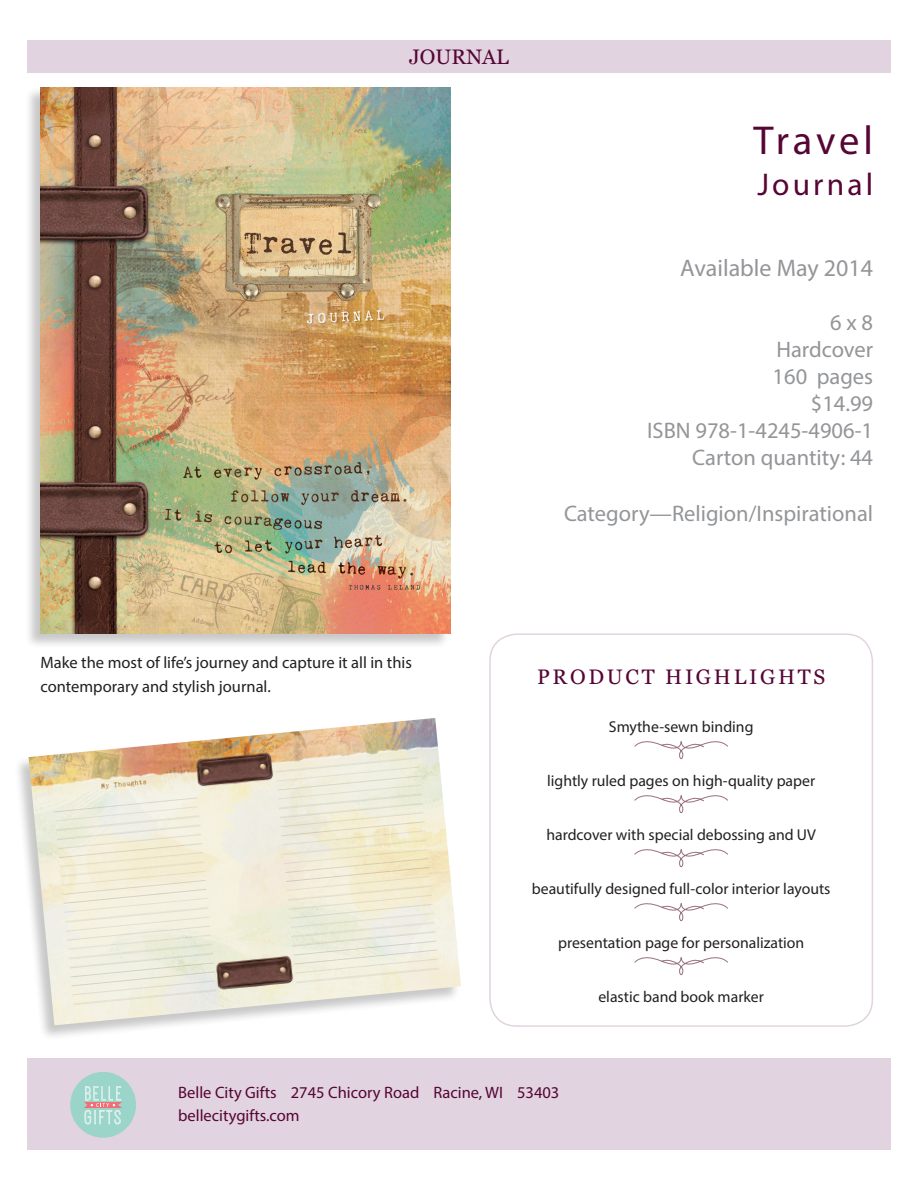
<style>
.page{position:relative;width:918px;height:1188px;background:#fff}
.page>*{position:absolute;margin:0;border:0;box-sizing:border-box;transform-origin:0 0}
.t1{font:40.5px "Myriad Pro";letter-spacing:.09em;color:#560534}
.t2{font:31.5px "Myriad Pro";letter-spacing:.1em;color:#560534}
.t3{font:24px "Myriad Pro";color:#939598}
.Product_body_copy{font:22.5px "Myriad Pro";color:#939598}
.t4{font:21px "Georgia";letter-spacing:.13em;color:#560534}
.t5{font:21px "Georgia";color:#560534}
.Copy_under_product{font:16.5px/24px "Myriad Pro";color:#231f20}
.t6{font:16.5px "Myriad Pro";color:#560534}
.t7{font:15.75px "Myriad Pro";color:#231f20}
</style>
<div class="page">
<div style="left:27px;top:1059px;width:864px;height:91px;background:#e1d3e0"></div>
<div style="left:27px;top:40px;width:864px;height:32px;background:#e1d3e0"></div>
<svg style="left:634px;top:741px;width:94px;height:18px"></svg>
<svg style="left:634px;top:795px;width:94px;height:18px"></svg>
<svg style="left:634px;top:849px;width:94px;height:18px"></svg>
<svg style="left:634px;top:903px;width:94px;height:18px"></svg>
<svg style="left:634px;top:957px;width:94px;height:18px"></svg>
<div style="left:489px;top:633px;width:384px;height:394px;border:2px solid #e1d3e0;border-radius:27px"></div>
<div style="left:70px;top:1072px;width:66px;height:66px;background:#9bd5c9;border-radius:50%"></div>
<svg style="left:84px;top:1086px;width:38px;height:38px"></svg>
<div style="left:25px;top:87px;width:426px;height:562px;background:#231f20;opacity:.25"></div>
<img style="left:40px;top:87px;width:410px;height:546px">
<div style="left:13px;top:718px;width:448px;height:323px;background:#231f20;opacity:.25"></div>
<img style="left:29px;top:718px;width:432px;height:307px">
<p class="t5" style="left:409px;top:44px;width:102px">JOURNAL</p>
<p class="t1" style="left:753px;top:116px;width:121px">Travel</p>
<p class="t2" style="left:757px;top:165px;width:117px">Journal</p>
<p class="t3" style="left:680px;top:253px;width:194px">Available May 2014</p>
<p class="Product_body_copy" style="left:830px;top:309px;width:45px">6 x 8</p>
<p class="Product_body_copy" style="left:776px;top:336px;width:98px">Hardcover</p>
<p class="Product_body_copy" style="left:773px;top:363px;width:102px">160 pages</p>
<p class="Product_body_copy" style="left:811px;top:390px;width:64px">$14.99</p>
<p class="Product_body_copy" style="left:647px;top:417px;width:227px">ISBN 978-1-4245-4906-1</p>
<p class="Product_body_copy" style="left:692px;top:444px;width:182px">Carton quantity: 44</p>
<p class="Product_body_copy" style="left:564px;top:499px;width:311px">Category—Religion/Inspirational</p>
<p class="Copy_under_product" style="left:40px;top:650px;width:373px">Make the most of life’s journey and capture it all in this contemporary and stylish journal.</p>
<p class="t4" style="left:537px;top:665px;width:290px">PRODUCT HIGHLIGHTS</p>
<p class="t7" style="left:609px;top:717px;width:146px">Smythe-sewn binding</p>
<p class="t7" style="left:547px;top:771px;width:270px">lightly ruled pages on high-quality paper</p>
<p class="t7" style="left:546px;top:825px;width:271px">hardcover with special debossing and UV</p>
<p class="t7" style="left:532px;top:879px;width:300px">beautifully designed full-color interior layouts</p>
<p class="t7" style="left:558px;top:933px;width:248px">presentation page for personalization</p>
<p class="t7" style="left:598px;top:987px;width:167px">elastic band book marker</p>
<p class="t6" style="left:178px;top:1082px;width:383px">Belle City Gifts 2745 Chicory Road Racine, WI 53403</p>
<p class="t6" style="left:178px;top:1106px;width:123px">bellecitygifts.com</p>
</div>
